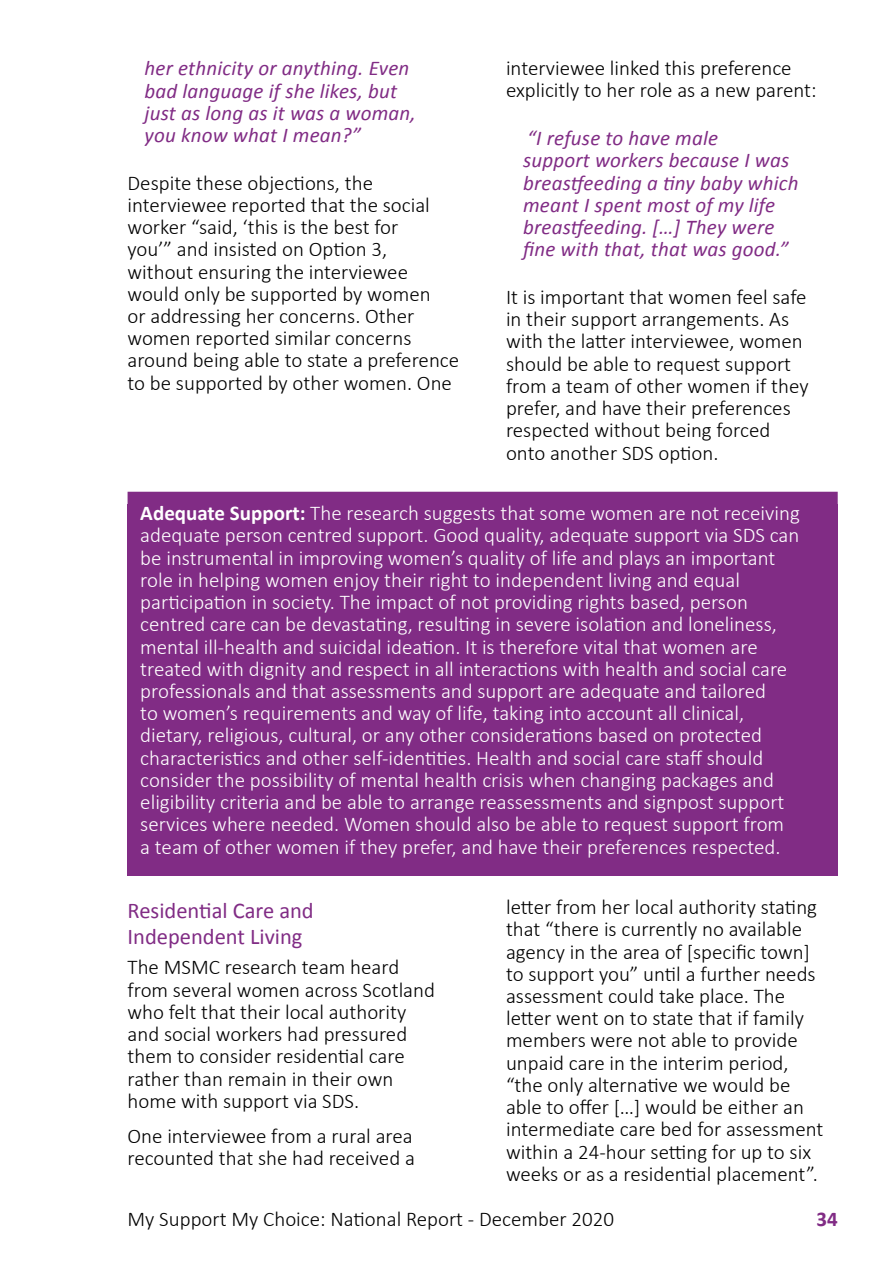
<style>
.page{position:relative;width:893px;height:1263px;background:#fff}
.page>*{position:absolute;margin:0;border:0;box-sizing:border-box;transform-origin:0 0}
.t1{font:22.5px/25.8px "Calibri";color:#812c85}
.t2{font:300 21px/22.2px "Calibri";color:#000}
.t3{font:300 21px/22.2px "Calibri";color:#fff}
.t4{font:italic 21px/22.2px "Calibri";letter-spacing:.01em;color:#812c85}
.t5{font:700 21px "Calibri";color:#812c85}
.s1{font-weight:700}
</style>
<div class="page">
<div style="left:128px;top:504px;width:710px;height:372px;background:#812c85"></div>
<div style="left:128px;top:492px;width:710px;height:28px;background:#812c85"></div>
<p class="t4" style="left:145px;top:56px;width:273px">her ethnicity or anything. Even bad language if she likes, but just as long as it was a woman, you know what I mean?”</p>
<p class="t2" style="left:128px;top:171px;width:333px">Despite these objections, the interviewee reported that the social worker “said, ‘this is the best for<br>you’” and insisted on Option 3,<br>without ensuring the interviewee would only be supported by women<br>or addressing her concerns. Other women reported similar concerns around being able to state a preference to be supported by other women. One</p>
<p class="t2" style="left:506px;top:56px;width:312px">interviewee linked this preference explicitly to her role as a new parent:</p>
<p class="t4" style="left:523px;top:126px;width:277px">“I refuse to have male<br>support workers because I was breastfeeding a tiny baby which meant I spent most of my life breastfeeding. […] They were fine with that, that was good.”</p>
<p class="t2" style="left:506px;top:285px;width:304px">It is important that women feel safe in their support arrangements. As with the latter interviewee, women should be able to request support from a team of other women if they prefer, and have their preferences respected without being forced onto another SDS option.</p>
<p class="t3" style="left:140px;top:501px;width:661px"><span class="s1">Adequate Support:</span> The research suggests that some women are not receiving adequate person centred support. Good quality, adequate support via SDS can be instrumental in improving women’s quality of life and plays an important role in helping women enjoy their right to independent living and equal participation in society. The impact of not providing rights based, person centred care can be devastating, resulting in severe isolation and loneliness, mental ill-health and suicidal ideation. It is therefore vital that women are treated with dignity and respect in all interactions with health and social care professionals and that assessments and support are adequate and tailored<br>to women’s requirements and way of life, taking into account all clinical, dietary, religious, cultural, or any other considerations based on protected characteristics and other self-identities. Health and social care staff should consider the possibility of mental health crisis when changing packages and eligibility criteria and be able to arrange reassessments and signpost support services where needed. Women should also be able to request support from<br>a team of other women if they prefer, and have their preferences respected.</p>
<p class="t1" style="left:128px;top:897px;width:188px">Residential Care and<br>Independent Living</p>
<p class="t2" style="left:128px;top:955px;width:309px">The MSMC research team heard from several women across Scotland who felt that their local authority and social workers had pressured them to consider residential care rather than remain in their own home with support via SDS.</p>
<p class="t2" style="left:128px;top:1124px;width:289px">One interviewee from a rural area recounted that she had received a</p>
<p class="t2" style="left:506px;top:895px;width:319px">letter from her local authority stating that “there is currently no available agency in the area of [specific town] to support you” until a further needs assessment could take place. The letter went on to state that if family members were not able to provide unpaid care in the interim period, “the only alternative we would be able to offer […] would be either an intermediate care bed for assessment within a 24-hour setting for up to six weeks or as a residential placement”.</p>
<p class="t2" style="left:128px;top:1207px;width:488px">My Support My Choice: National Report - December 2020</p>
<p class="t5" style="left:816px;top:1206px;width:23px">34</p>
</div>
